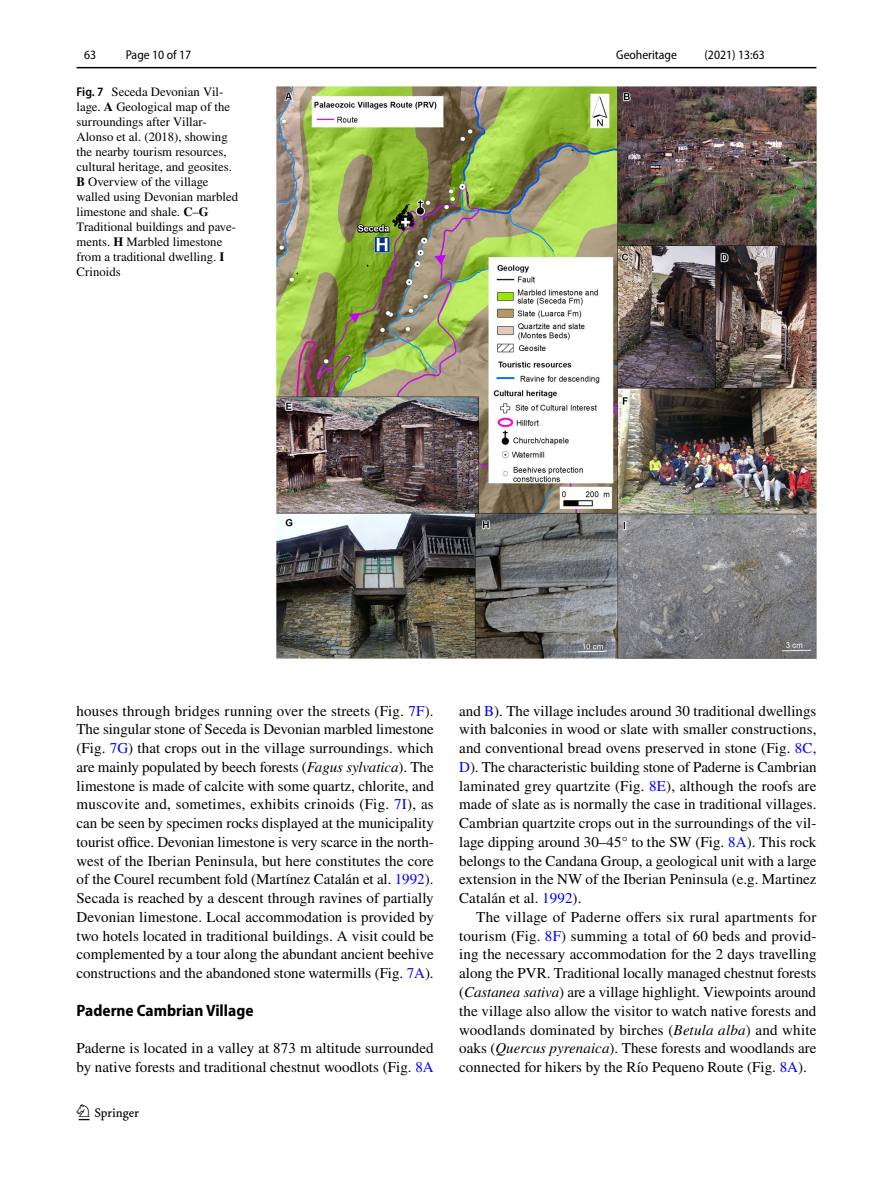
<style>
.page{position:relative;width:893px;height:1187px;background:#fff}
.page>*{position:absolute;margin:0;border:0;box-sizing:border-box;transform-origin:0 0}
.t1{font:22.5px "Springnew Regular 2";color:#000}
.t2{font:700 semi-condensed 16.5px "Myriad Pro";color:#000}
.t3{font:15px/18.8px "STIX";letter-spacing:.005em;color:#000;text-align:justify}
.t4{font:12.75px/15px "STIX";color:#000}
.t5{font:semi-condensed 12.75px "Myriad Pro";color:#000}
.s1{font-family:"Myriad Pro";font-weight:600;font-stretch:semi-condensed}
.s2{font-weight:700}
.s3{color:#00f}
.s4{font-style:italic}
</style>
<div class="page">
<hr style="left:77px;top:67px;width:739px;height:1px;background:#000">
<img style="left:276px;top:87px;width:540px;height:571px">
<p class="t5" style="left:84px;top:48px;width:14px">63</p>
<p class="t5" style="left:126px;top:48px;width:67px">Page 10 of 17</p>
<p class="t4" style="left:77px;top:85px;width:163px"><span class="s1">Fig. 7</span> Seceda Devonian Vil&shy;lage. <span class="s2">A</span> Geological map of the surroundings after Villar-<br>Alonso et al. (2018), showing the nearby tourism resources, cultural heritage, and geosites.<br><span class="s2">B</span> Overview of the village walled using Devonian marbled limestone and shale. <span class="s2">C</span>–<span class="s2">G<br></span>Traditional buildings and pave&shy;ments. <span class="s2">H</span> Marbled limestone from a traditional dwelling. <span class="s2">I<br></span>Crinoids</p>
<p class="t5" style="left:616px;top:48px;width:62px">Geoheritage</p>
<p class="t5" style="left:704px;top:48px;width:62px">(2021) 13:63</p>
<p class="t3" style="left:77px;top:702px;width:359px">houses through bridges running over the streets (Fig. <span class="s3">7F</span>).<br>The singular stone of Seceda is Devonian marbled limestone (Fig. <span class="s3">7G</span>) that crops out in the village surroundings. which are mainly populated by beech forests (<span class="s4">Fagus sylvatica</span>). The limestone is made of calcite with some quartz, chlorite, and muscovite and, sometimes, exhibits crinoids (Fig. <span class="s3">7I</span>), as can be seen by specimen rocks displayed at the municipality tourist office. Devonian limestone is very scarce in the north&shy;west of the Iberian Peninsula, but here constitutes the core of the Courel recumbent fold (Martínez Catalán et al. <span class="s3">1992</span>).<br>Secada is reached by a descent through ravines of partially Devonian limestone. Local accommodation is provided by two hotels located in traditional buildings. A visit could be complemented by a tour along the abundant ancient beehive constructions and the abandoned stone watermills (Fig. <span class="s3">7A</span>).</p>
<p class="t2" style="left:77px;top:1000px;width:178px">Paderne Cambrian Village</p>
<p class="t3" style="left:77px;top:1039px;width:359px">Paderne is located in a valley at 873 m altitude surrounded by native forests and traditional chestnut woodlots (Fig. <span class="s3">8A</span></p>
<h1 class="t1" style="left:79px;top:1104px;width:62px">1 3</h1>
<p class="t3" style="left:459px;top:702px;width:359px">and <span class="s3">B</span>). The village includes around 30 traditional dwellings with balconies in wood or slate with smaller constructions, and conventional bread ovens preserved in stone (Fig. <span class="s3">8C, D</span>). The characteristic building stone of Paderne is Cambrian laminated grey quartzite (Fig. <span class="s3">8E</span>), although the roofs are made of slate as is normally the case in traditional villages.<br>Cambrian quartzite crops out in the surroundings of the vil&shy;lage dipping around 30–45° to the SW (Fig. <span class="s3">8A</span>). This rock belongs to the Candana Group, a geological unit with a large extension in the NW of the Iberian Peninsula (e.g. Martinez Catalán et al. <span class="s3">1992</span>).</p>
<p class="t3" style="left:459px;top:908px;width:359px;text-indent:17px">The village of Paderne offers six rural apartments for tourism (Fig. <span class="s3">8F</span>) summing a total of 60 beds and provid&shy;ing the necessary accommodation for the 2 days travelling along the PVR. Traditional locally managed chestnut forests (<span class="s4">Castanea sativa</span>) are a village highlight. Viewpoints around the village also allow the visitor to watch native forests and woodlands dominated by birches (<span class="s4">Betula alba</span>) and white oaks (<span class="s4">Quercus pyrenaica</span>). These forests and woodlands are connected for hikers by the Río Pequeno Route (Fig. <span class="s3">8A</span>).</p>
</div>
